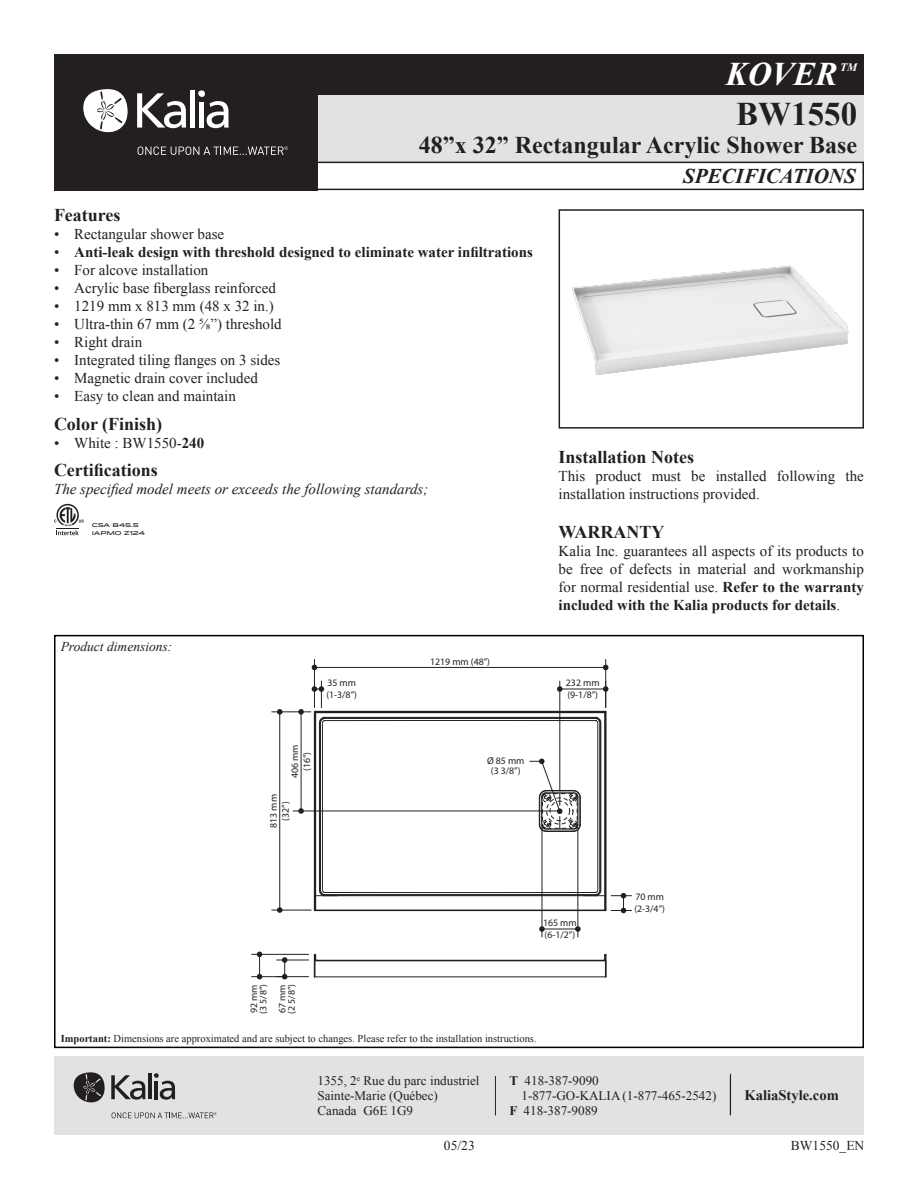
<style>
.page{position:relative;width:918px;height:1188px;background:#fff}
.page>*{position:absolute;margin:0;border:0;box-sizing:border-box;transform-origin:0 0}
.t1{font:700 33px "Times New Roman";color:#231f20}
.t2{font:italic 700 33px "Times New Roman";color:#fff}
.t3{font:700 24px "Times New Roman";color:#231f20}
.t4{font:italic 700 21px "Times New Roman";color:#231f20}
.Spec-Description_Tit{font:700 18px "Times New Roman";color:#231f20}
.Spec-Description__FR{font:15px "Times New Roman";color:#231f20}
.Spec-Description_nor{font:15px/18px "Times New Roman";color:#231f20}
.Spec-Description__FR-2{font:700 15px "Times New Roman";color:#231f20}
.Spec-Description_nor-2{font:italic 15px "Times New Roman";color:#231f20}
.Spec-Description_Tit-2{font:700 14.55px "Times New Roman";color:#231f20}
.Spec-Description_nor-3{font:italic 13.5px "Times New Roman";color:#231f20}
.date-file{font:13.5px "Times New Roman";color:#231f20}
.Spec-Description_Tit-3{font:13.05px "Times New Roman";color:#231f20}
.t5{font:italic 700 11.4px "Times New Roman";color:#fff}
.Spec-Description_nor-4{font:10.5px "Times New Roman";color:#231f20}
.t6{font:9.9px/11.9px "Calibri";color:#231f20}
.t7{font:500 5.4px/8.6px "Idlewild";letter-spacing:-.025em;color:#231f20}
.s1{font-weight:400}
.s2{font-weight:700}
</style>
<div class="page">
<svg style="left:54px;top:504px;width:30px;height:31px"></svg>
<div style="left:54px;top:1056px;width:810px;height:78px;background:#e1e2e4"></div>
<hr style="left:730px;top:1074px;width:1px;height:41px;background:#231f20">
<svg style="left:74px;top:1072px;width:31px;height:31px"></svg>
<hr style="left:148px;top:1073px;width:4px;height:26px;background:#231f20">
<svg style="left:111px;top:1075px;width:34px;height:25px"></svg>
<svg style="left:154px;top:1073px;width:21px;height:27px"></svg>
<svg style="left:112px;top:1112px;width:105px;height:7px"></svg>
<hr style="left:495px;top:1076px;width:1px;height:39px;background:#231f20">
<div style="left:240px;top:94px;width:624px;height:68px;background:#e1e2e4"></div>
<div style="left:240px;top:162px;width:624px;height:28px;border:2px solid #231f20"></div>
<div style="left:54px;top:54px;width:810px;height:40px;background:#231f20"></div>
<div style="left:54px;top:54px;width:263px;height:136px;background:#231f20"></div>
<svg style="left:83px;top:89px;width:45px;height:44px"></svg>
<div style="left:190px;top:90px;width:5px;height:38px;background:#fff"></div>
<div style="left:199px;top:102px;width:5px;height:26px;background:#fff"></div>
<div style="left:198px;top:90px;width:7px;height:7px;background:#fff;border-radius:50%"></div>
<svg style="left:137px;top:93px;width:49px;height:35px"></svg>
<svg style="left:207px;top:101px;width:22px;height:27px"></svg>
<svg style="left:138px;top:146px;width:150px;height:9px"></svg>
<img style="left:572px;top:265px;width:277px;height:110px">
<div style="left:559px;top:209px;width:305px;height:220px;border:2px solid #231f20"></div>
<hr style="left:319px;top:723px;width:1px;height:167px;background:#231f20">
<hr style="left:320px;top:723px;width:1px;height:167px;background:#231f20">
<hr style="left:322px;top:723px;width:1px;height:167px;background:#231f20">
<hr style="left:598px;top:723px;width:1px;height:167px;background:#231f20">
<hr style="left:600px;top:723px;width:1px;height:167px;background:#231f20">
<hr style="left:601px;top:723px;width:1px;height:167px;background:#231f20">
<hr style="left:314px;top:712px;width:1px;height:198px;background:#231f20">
<hr style="left:315px;top:712px;width:1px;height:198px;background:#231f20">
<hr style="left:605px;top:712px;width:1px;height:198px;background:#231f20">
<hr style="left:604px;top:712px;width:1px;height:198px;background:#231f20">
<hr style="left:314px;top:659px;width:1px;height:49px;background:#231f20">
<hr style="left:605px;top:659px;width:1px;height:49px;background:#231f20">
<hr style="left:314px;top:667px;width:292px;height:1px;background:#231f20">
<svg style="left:603px;top:665px;width:5px;height:5px"></svg>
<svg style="left:312px;top:665px;width:5px;height:5px"></svg>
<hr style="left:542px;top:827px;width:1px;height:110px;background:#231f20">
<hr style="left:578px;top:827px;width:1px;height:110px;background:#231f20">
<hr style="left:542px;top:929px;width:36px;height:1px;background:#231f20">
<svg style="left:539px;top:926px;width:6px;height:6px"></svg>
<svg style="left:575px;top:926px;width:6px;height:6px"></svg>
<hr style="left:560px;top:681px;width:1px;height:110px;background:#231f20">
<hr style="left:293px;top:811px;width:267px;height:1px;background:#231f20">
<hr style="left:301px;top:712px;width:1px;height:99px;background:#231f20">
<svg style="left:298px;top:808px;width:6px;height:6px"></svg>
<hr style="left:272px;top:910px;width:39px;height:1px;background:#231f20">
<hr style="left:279px;top:712px;width:1px;height:198px;background:#231f20">
<svg style="left:277px;top:907px;width:6px;height:6px"></svg>
<svg style="left:272px;top:681px;width:336px;height:43px"></svg>
<svg style="left:313px;top:889px;width:319px;height:24px"></svg>
<hr style="left:277px;top:960px;width:32px;height:1px;background:#231f20">
<hr style="left:277px;top:976px;width:32px;height:1px;background:#231f20">
<svg style="left:282px;top:957px;width:5px;height:22px"></svg>
<hr style="left:252px;top:954px;width:57px;height:1px;background:#231f20">
<hr style="left:252px;top:976px;width:32px;height:1px;background:#231f20">
<svg style="left:257px;top:952px;width:5px;height:27px"></svg>
<svg style="left:530px;top:758px;width:51px;height:74px"></svg>
<hr style="left:315px;top:960px;width:291px;height:1px;background:#231f20">
<hr style="left:314px;top:976px;width:292px;height:1px;background:#231f20">
<svg style="left:314px;top:954px;width:11px;height:23px"></svg>
<svg style="left:587px;top:953px;width:20px;height:24px"></svg>
<hr style="left:315px;top:961px;width:291px;height:1px;background:#231f20">
<div style="left:54px;top:635px;width:810px;height:413px;border:2px solid #000"></div>
<p class="t2" style="left:726px;top:51px;width:113px">KOVER</p>
<p class="t5" style="left:840px;top:60px;width:19px">TM</p>
<p class="t1" style="left:736px;top:91px;width:123px">BW1550</p>
<p class="t3" style="left:419px;top:129px;width:440px">48”x 32” Rectangular Acrylic Shower Base</p>
<p class="t4" style="left:683px;top:161px;width:174px">SPECIFICATIONS</p>
<p class="Spec-Description_Tit" style="left:54px;top:203px;width:68px">Features</p>
<p class="Spec-Description__FR" style="left:54px;top:224px;width:172px">• Rectangular shower base</p>
<p class="Spec-Description__FR-2" style="left:54px;top:242px;width:480px"><span class="s1">•</span> Anti-leak design with threshold designed to eliminate water infiltrations</p>
<p class="Spec-Description__FR" style="left:54px;top:260px;width:156px">• For alcove installation</p>
<p class="Spec-Description__FR" style="left:54px;top:278px;width:223px">• Acrylic base fiberglass reinforced</p>
<p class="Spec-Description__FR" style="left:54px;top:296px;width:221px">• 1219 mm x 813 mm (48 x 32 in.)</p>
<p class="Spec-Description__FR" style="left:54px;top:314px;width:229px">• Ultra-thin 67 mm (2 ⅝”) threshold</p>
<p class="Spec-Description__FR" style="left:54px;top:332px;width:90px">• Right drain</p>
<p class="Spec-Description__FR" style="left:54px;top:350px;width:228px">• Integrated tiling flanges on 3 sides</p>
<p class="Spec-Description__FR" style="left:54px;top:368px;width:205px">• Magnetic drain cover included</p>
<p class="Spec-Description__FR" style="left:54px;top:386px;width:183px">• Easy to clean and maintain</p>
<p class="Spec-Description_Tit" style="left:54px;top:411px;width:110px">Color (Finish)</p>
<p class="Spec-Description__FR" style="left:54px;top:433px;width:152px">• White : BW1550-<span class="s2">240</span></p>
<p class="Spec-Description_Tit" style="left:54px;top:458px;width:105px">Certifications</p>
<p class="Spec-Description_nor-2" style="left:54px;top:479px;width:376px">The specified model meets or exceeds the following standards;</p>
<p class="t7" style="left:92px;top:520px;width:55px">CSA B45.5<br>IAPMO Z124</p>
<p class="Spec-Description_nor-3" style="left:61px;top:637px;width:113px">Product dimensions:</p>
<p class="t6" style="left:326px;top:677px;width:32px">35 mm (1-3/8”)</p>
<p class="t6" style="left:289px;top:778px;width:35px;text-align:center;rotate:-90deg">406 mm (16”)</p>
<p class="t6" style="left:267px;top:828px;width:35px;text-align:center;rotate:-90deg">813 mm (32”)</p>
<p class="t6" style="left:430px;top:656px;width:61px">1219 mm (48”)</p>
<p class="t6" style="left:487px;top:756px;width:39px;line-height:9.3px;text-align:center">Ø 85 mm (3 3/8”)</p>
<p class="Spec-Description_Tit" style="left:559px;top:444px;width:137px">Installation Notes</p>
<p class="Spec-Description_nor" style="left:559px;top:466px;width:307px">This product must be installed following the installation instructions provided.</p>
<p class="Spec-Description_Tit" style="left:559px;top:520px;width:107px">WARRANTY</p>
<p class="Spec-Description_nor" style="left:559px;top:542px;width:307px;text-align:justify">Kalia Inc. guarantees all aspects of its products to be free of defects in material and workmanship for normal residential use. <span class="s2">Refer to the warranty included with the Kalia products for details</span>.</p>
<p class="t6" style="left:566px;top:677px;width:35px">232 mm (9-1/8”)</p>
<p class="t6" style="left:543px;top:917px;width:35px">165 mm (6-1/2”)</p>
<p class="t6" style="left:249px;top:1014px;width:31px;line-height:9.3px;rotate:-90deg">92 mm (3 5/8”)</p>
<p class="t6" style="left:277px;top:1014px;width:31px;line-height:9.3px;rotate:-90deg">67 mm (2 5/8”)</p>
<p class="Spec-Description_nor-4" style="left:61px;top:1031px;width:477px"><span class="s2">Important:</span> Dimensions are approximated and are subject to changes. Please refer to the installation instructions.</p>
<p class="t6" style="left:634px;top:891px;width:32px">70 mm (2-3/4”)</p>
<p class="Spec-Description_Tit-3" style="left:318px;top:1072px;width:164px">1355, 2<sup>e</sup> Rue du parc industriel</p>
<p class="Spec-Description_Tit-3" style="left:318px;top:1087px;width:122px">Sainte-Marie (Québec)</p>
<p class="Spec-Description_Tit-3" style="left:318px;top:1102px;width:97px">Canada G6E 1G9</p>
<p class="Spec-Description_Tit-3" style="left:510px;top:1072px;width:91px"><span class="s2">T</span> 418-387-9090</p>
<p class="Spec-Description_Tit-3" style="left:522px;top:1087px;width:196px">1-877-GO-KALIA (1-877-465-2542)</p>
<p class="Spec-Description_Tit-3" style="left:510px;top:1102px;width:90px"><span class="s2">F</span> 418-387-9089</p>
<p class="Spec-Description_Tit-2" style="left:745px;top:1085px;width:96px">KaliaStyle.com</p>
<p class="date-file" style="left:444px;top:1137px;width:32px">05/23</p>
<p class="date-file" style="left:791px;top:1137px;width:75px">BW1550_EN</p>
</div>
